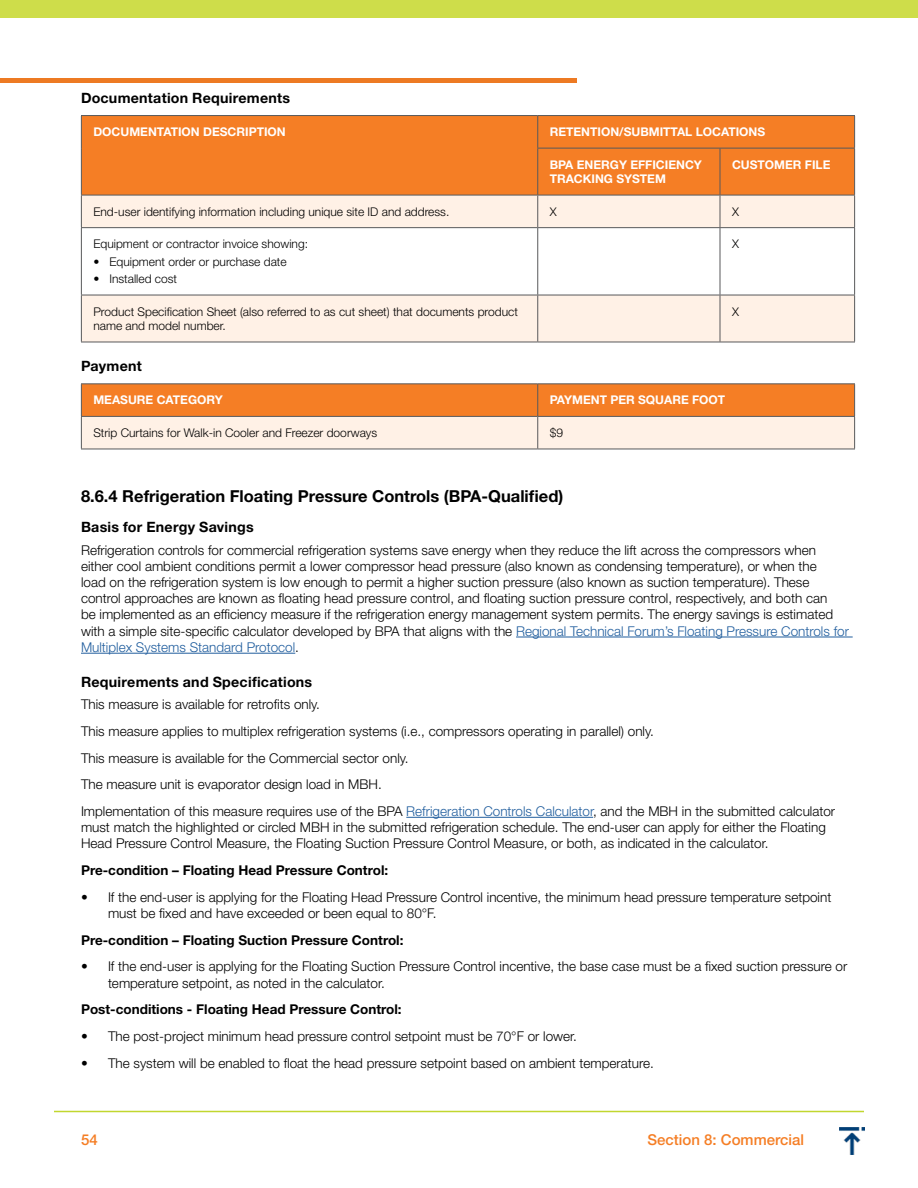
<style>
.page{position:relative;width:918px;height:1188px;background:#fff}
.page>*{position:absolute;margin:0;border:0;box-sizing:border-box;transform-origin:0 0}
.t1{font:700 16.5px "Helvetica Neue LT Std";color:#000}
.t2{font:500 15px "Helvetica Neue LT Std";color:#f57e25}
.t3{font:700 14.25px "Helvetica Neue LT Std";letter-spacing:.015em;color:#000}
.t4{font:300 13.5px/16.2px "Helvetica Neue LT Std";color:#000}
.t5{font:700 13.5px "Helvetica Neue LT Std";color:#000}
.t6{font:300 12px/14.4px "Helvetica Neue LT Std";color:#000}
.t7{font:700 12px/14.4px "Helvetica Neue LT Std";color:#fff}
.s1{color:#215e9e}
</style>
<div class="page">
<div style="left:0;top:0;width:918px;height:18px;background:#cedd4a"></div>
<hr style="left:54px;top:1111px;width:810px;height:1px;background:#c1d72f">
<img style="left:840px;top:1127px;width:25px;height:28px">
<div style="left:0;top:78px;width:577px;height:5px;background:#ed7a23"></div>
<hr style="left:516px;top:637px;width:337px;height:1px;background:#215e9e">
<hr style="left:81px;top:653px;width:214px;height:1px;background:#215e9e">
<hr style="left:406px;top:817px;width:187px;height:1px;background:#215e9e">
<div style="left:82px;top:116px;width:772px;height:79px;background:#f57e25"></div>
<svg style="left:82px;top:196px;width:772px;height:146px;fill:#fff1e6"></svg>
<hr style="left:854px;top:116px;width:1px;height:32px;background:#58595b">
<hr style="left:81px;top:195px;width:457px;height:1px;background:#58595b">
<hr style="left:81px;top:115px;width:457px;height:1px;background:#58595b">
<hr style="left:81px;top:116px;width:1px;height:32px;background:#58595b">
<hr style="left:538px;top:115px;width:182px;height:1px;background:#58595b">
<hr style="left:537px;top:116px;width:1px;height:32px;background:#58595b">
<hr style="left:720px;top:115px;width:135px;height:1px;background:#58595b">
<hr style="left:81px;top:148px;width:1px;height:47px;background:#58595b">
<hr style="left:854px;top:148px;width:1px;height:47px;background:#58595b">
<hr style="left:538px;top:195px;width:182px;height:1px;background:#58595b">
<hr style="left:720px;top:195px;width:135px;height:1px;background:#58595b">
<hr style="left:537px;top:148px;width:183px;height:1px;background:#58595b">
<hr style="left:537px;top:148px;width:1px;height:47px;background:#58595b">
<hr style="left:81px;top:195px;width:1px;height:32px;background:#58595b">
<hr style="left:854px;top:195px;width:1px;height:32px;background:#58595b">
<hr style="left:720px;top:148px;width:135px;height:1px;background:#58595b">
<hr style="left:720px;top:148px;width:1px;height:47px;background:#58595b">
<hr style="left:537px;top:195px;width:1px;height:32px;background:#58595b">
<hr style="left:720px;top:195px;width:1px;height:32px;background:#58595b">
<hr style="left:81px;top:228px;width:1px;height:67px;background:#58595b">
<hr style="left:81px;top:227px;width:457px;height:1px;background:#58595b">
<hr style="left:538px;top:227px;width:182px;height:1px;background:#58595b">
<hr style="left:720px;top:227px;width:135px;height:1px;background:#58595b">
<hr style="left:537px;top:228px;width:1px;height:67px;background:#58595b">
<hr style="left:720px;top:228px;width:1px;height:67px;background:#58595b">
<hr style="left:854px;top:228px;width:1px;height:67px;background:#58595b">
<hr style="left:81px;top:295px;width:457px;height:1px;background:#58595b">
<hr style="left:81px;top:295px;width:1px;height:47px;background:#58595b">
<hr style="left:81px;top:342px;width:457px;height:1px;background:#58595b">
<hr style="left:538px;top:295px;width:182px;height:1px;background:#58595b">
<hr style="left:537px;top:295px;width:1px;height:47px;background:#58595b">
<hr style="left:538px;top:342px;width:182px;height:1px;background:#58595b">
<hr style="left:720px;top:295px;width:135px;height:1px;background:#58595b">
<hr style="left:720px;top:295px;width:1px;height:47px;background:#58595b">
<hr style="left:854px;top:295px;width:1px;height:47px;background:#58595b">
<hr style="left:720px;top:342px;width:135px;height:1px;background:#58595b">
<svg style="left:82px;top:384px;width:772px;height:65px;background:#f7b584"></svg>
<hr style="left:81px;top:383px;width:457px;height:1px;background:#58595b">
<hr style="left:81px;top:384px;width:1px;height:32px;background:#58595b">
<hr style="left:538px;top:383px;width:317px;height:1px;background:#58595b">
<hr style="left:537px;top:384px;width:1px;height:32px;background:#58595b">
<hr style="left:854px;top:384px;width:1px;height:32px;background:#58595b">
<hr style="left:81px;top:416px;width:457px;height:1px;background:#58595b">
<hr style="left:538px;top:416px;width:317px;height:1px;background:#58595b">
<hr style="left:81px;top:417px;width:1px;height:32px;background:#58595b">
<hr style="left:537px;top:417px;width:1px;height:32px;background:#58595b">
<hr style="left:854px;top:417px;width:1px;height:32px;background:#58595b">
<hr style="left:81px;top:449px;width:457px;height:1px;background:#58595b">
<hr style="left:538px;top:449px;width:317px;height:1px;background:#58595b">
<p class="t3" style="left:81px;top:89px;width:211px">Documentation Requirements</p>
<p class="t7" style="left:93px;top:124px;width:194px">DOCUMENTATION DESCRIPTION</p>
<p class="t7" style="left:550px;top:124px;width:217px">RETENTION/SUBMITTAL LOCATIONS</p>
<p class="t7" style="left:550px;top:157px;width:154px">BPA ENERGY EFFICIENCY<br>TRACKING SYSTEM</p>
<p class="t7" style="left:732px;top:157px;width:100px">CUSTOMER FILE</p>
<p class="t6" style="left:93px;top:204px;width:355px">End-user identifying information including unique site ID and address.</p>
<p class="t6" style="left:550px;top:204px;width:8px">X</p>
<p class="t6" style="left:732px;top:204px;width:8px">X</p>
<p class="t6" style="left:93px;top:237px;width:216px">Equipment or contractor invoice showing:</p>
<p class="t6" style="left:93px;top:254px;width:195px">• Equipment order or purchase date</p>
<p class="t6" style="left:93px;top:271px;width:85px">• Installed cost</p>
<p class="t6" style="left:732px;top:237px;width:8px">X</p>
<p class="t6" style="left:93px;top:304px;width:426px">Product Specification Sheet (also referred to as cut sheet) that documents product name and model number.</p>
<p class="t6" style="left:732px;top:304px;width:8px">X</p>
<p class="t3" style="left:81px;top:358px;width:62px">Payment</p>
<p class="t7" style="left:93px;top:393px;width:131px">MEASURE CATEGORY</p>
<p class="t7" style="left:550px;top:393px;width:177px">PAYMENT PER SQUARE FOOT</p>
<p class="t6" style="left:93px;top:425px;width:285px">Strip Curtains for Walk-in Cooler and Freezer doorways</p>
<p class="t6" style="left:550px;top:425px;width:15px">$9</p>
<p class="t1" style="left:81px;top:486px;width:484px">8.6.4 Refrigeration Floating Pressure Controls (BPA-Qualified)</p>
<p class="t3" style="left:81px;top:519px;width:174px">Basis for Energy Savings</p>
<p class="t4" style="left:81px;top:541px;width:769px">Refrigeration controls for commercial refrigeration systems save energy when they reduce the lift across the compressors when either cool ambient conditions permit a lower compressor head pressure (also known as condensing temperature), or when the<br>load on the refrigeration system is low enough to permit a higher suction pressure (also known as suction temperature). These control approaches are known as floating head pressure control, and floating suction pressure control, respectively, and both can<br>be implemented as an efficiency measure if the refrigeration energy management system permits. The energy savings is estimated with a simple site-specific calculator developed by BPA that aligns with the <span class="s1">Regional Technical Forum’s Floating Pressure Controls for Multiplex Systems Standard Protocol</span>.</p>
<p class="t3" style="left:81px;top:673px;width:233px">Requirements and Specifications</p>
<p class="t4" style="left:81px;top:691px;width:756px;line-height:26.7px">This measure is available for retrofits only.<br>This measure applies to multiplex refrigeration systems (i. e. , compressors operating in parallel) only.<br>This measure is available for the Commercial sector only.<br>The measure unit is evaporator design load in MBH.<br>Implementation of this measure requires use of the BPA <span class="s1">Refrigeration Controls Calculator</span>, and the MBH in the submitted calculator</p>
<p class="t4" style="left:81px;top:819px;width:746px">must match the highlighted or circled MBH in the submitted refrigeration schedule. The end-user can apply for either the Floating<br>Head Pressure Control Measure, the Floating Suction Pressure Control Measure, or both, as indicated in the calculator.</p>
<p class="t5" style="left:81px;top:862px;width:309px">Pre-condition – Floating Head Pressure Control:</p>
<p class="t4" style="left:108px;top:889px;width:725px;text-indent:-27px">• If the end-user is applying for the Floating Head Pressure Control incentive, the minimum head pressure temperature setpoint must be fixed and have exceeded or been equal to 80°F.</p>
<p class="t5" style="left:81px;top:932px;width:324px">Pre-condition – Floating Suction Pressure Control:</p>
<p class="t4" style="left:108px;top:958px;width:741px;text-indent:-27px">• If the end-user is applying for the Floating Suction Pressure Control incentive, the base case must be a fixed suction pressure or temperature setpoint, as noted in the calculator.</p>
<p class="t5" style="left:81px;top:1001px;width:322px">Post-conditions - Floating Head Pressure Control:</p>
<p class="t4" style="left:81px;top:1028px;width:495px">• The post-project minimum head pressure control setpoint must be 70°F or lower.</p>
<p class="t4" style="left:81px;top:1054px;width:572px">• The system will be enabled to float the head pressure setpoint based on ambient temperature.</p>
<p class="t2" style="left:81px;top:1130px;width:18px">54</p>
<p class="t2" style="left:648px;top:1130px;width:158px">Section 8: Commercial</p>
</div>
